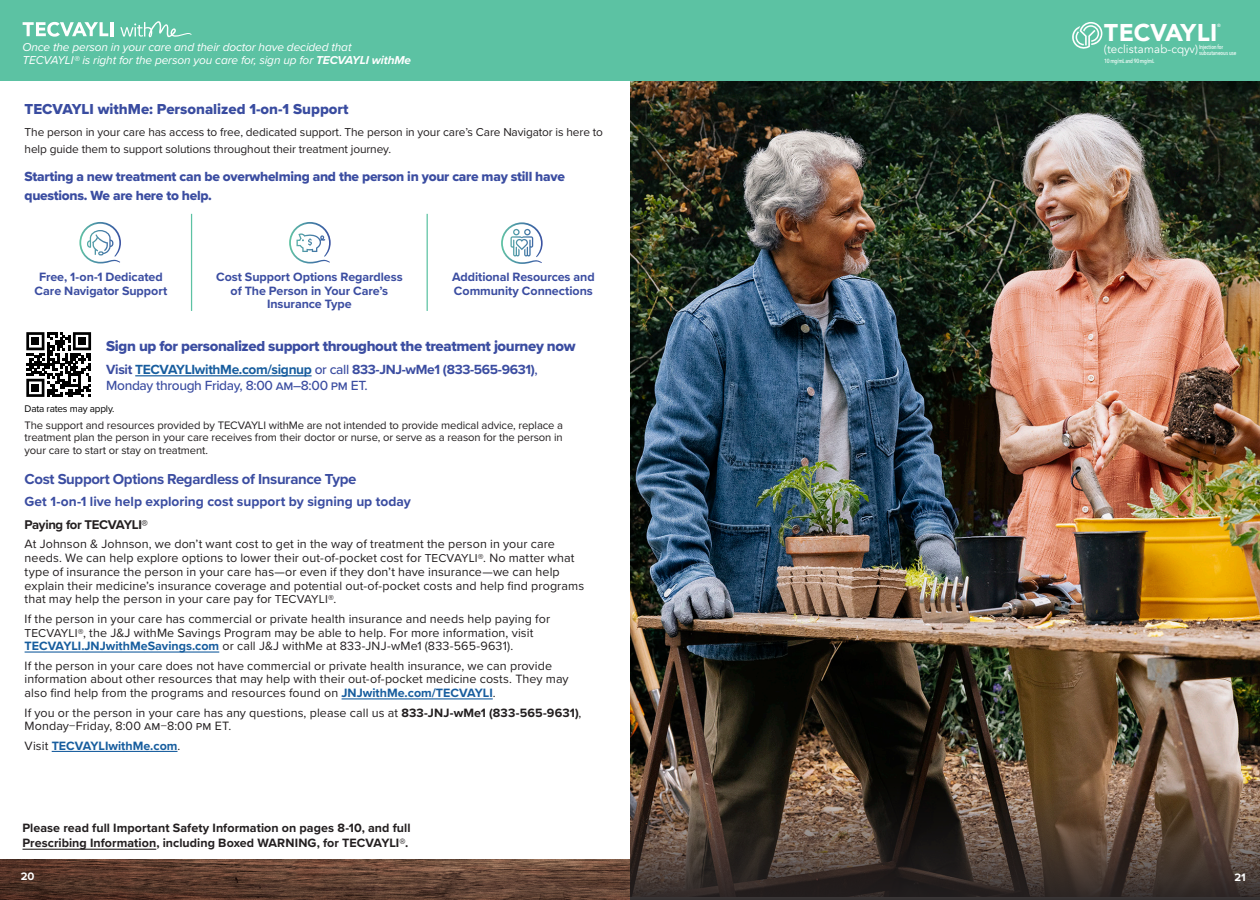
<style>
.page{position:relative;width:1260px;height:900px;background:#fff}
.page>*{position:absolute;margin:0;border:0;box-sizing:border-box;transform-origin:0 0}
.t1{font:900 24.25px "Avenir";letter-spacing:-.01em;color:#fff}
.t2{font:15px "Proxima Nova Extrabld";letter-spacing:-.025em;color:#3b4da1}
.t3{font:700 15px "Proxima Nova";letter-spacing:-.025em;color:#3b4da1}
.t4{font:15px "Proxima Nova Extrabld";color:#394ca0}
.t5{font:500 13.75px/16.2px "Proxima Nova";letter-spacing:-.025em;color:#3b4da1}
.t6{font:13.75px/18.8px "Proxima Nova Extrabld";letter-spacing:-.02em;color:#3b4da1}
.t7{font:700 13.75px "Proxima Nova";color:#3b4da1}
.t8{font:700 13.12px "Proxima Nova";letter-spacing:-.025em;color:#231f20}
.t9{font:12.5px/13.8px "Proxima Nova";letter-spacing:.005em;color:#231f20}
.t10{font:700 12.5px/13.8px "Proxima Nova";letter-spacing:-.005em;color:#3b4da1;text-align:center}
.t11{font:700 12.5px/15px "Proxima Nova";letter-spacing:.005em;color:#231f20}
.t12{font:700 12.5px "Proxima Nova";color:#175d9e}
.t13{font:11.88px/16.2px "Proxima Nova";letter-spacing:-.01em;color:#231f20}
.t14{font:italic 11.88px/13.8px "Proxima Nova";letter-spacing:-.01em;color:#fff}
.t15{font:11.62px "Avenir";letter-spacing:.01em;color:#fff}
.t16{font:11.25px/12.5px "Proxima Nova";letter-spacing:-.01em;color:#231f20}
.t17{font:700 11.25px "Proxima Nova";color:#fff}
.t18{font:10px "Proxima Nova";letter-spacing:-.02em;color:#000}
.t19{font:500 6px "Avenir Next Condensed";letter-spacing:-.04em;color:#fff}
.t20{font:500 6px "Avenir Next Condensed";letter-spacing:-.015em;color:#fff}
.t21{font:5.88px "Proxima Nova";letter-spacing:-.015em;color:#050504}
.t22{font:500 4.62px "Avenir";color:#fff}
.s1{font-weight:700}
.s2{font-weight:700;color:#175d9e}
.s3{font-size:11.88px}
.s4{font-weight:400;color:#231f20}
</style>
<div class="page">
<img style="left:630px;top:81px;width:630px;height:694px">
<svg style="left:630px;top:775px;width:630px;height:125px;background:#4f3f35"></svg>
<img style="left:0;top:860px;width:630px;height:40px">
<div style="left:0;top:0;width:1260px;height:81px;background:#5cc2a3"></div>
<hr style="left:22px;top:849px;width:134px;height:1px;background:#231f20">
<hr style="left:25px;top:651px;width:194px;height:2px;background:#175d9e">
<hr style="left:342px;top:698px;width:151px;height:1px;background:#175d9e">
<hr style="left:52px;top:751px;width:126px;height:1px;background:#175d9e">
<hr style="left:191px;top:214px;width:1px;height:97px;background:#5cc2a3">
<hr style="left:427px;top:214px;width:1px;height:97px;background:#5cc2a3">
<svg style="left:79px;top:222px;width:42px;height:42px"></svg>
<svg style="left:289px;top:222px;width:42px;height:42px"></svg>
<svg style="left:501px;top:222px;width:42px;height:42px"></svg>
<hr style="left:135px;top:375px;width:177px;height:1px;background:#175d9e">
<svg style="left:26px;top:332px;width:65px;height:65px"></svg>
<div style="left:32px;top:337px;width:7px;height:8px;background:#000"></div>
<div style="left:78px;top:337px;width:8px;height:8px;background:#000"></div>
<div style="left:32px;top:384px;width:7px;height:8px;background:#000"></div>
<svg style="left:120px;top:21px;width:72px;height:16px"></svg>
<svg style="left:23px;top:22px;width:85px;height:15px"></svg>
<hr style="left:110px;top:22px;width:3px;height:14px;background:#fff">
<svg style="left:1072px;top:22px;width:30px;height:27px"></svg>
<p class="t14" style="left:22px;top:39px;width:390px">Once the person in your care and their doctor have decided that<br>TECVAYLI® is right for the person you care for, sign up for <span class="s1">TECVAYLI withMe</span></p>
<p class="t4" style="left:25px;top:98px;width:325px">TECVAYLI withMe: Personalized 1-on-1 Support</p>
<p class="t13" style="left:25px;top:124px;width:580px">The person in your care has access to free, dedicated support. The person in your care’s Care Navigator is here to help guide them to support solutions throughout their treatment journey.</p>
<p class="t6" style="left:25px;top:167px;width:542px">Starting a new treatment can be overwhelming and the person in your care may still have questions. We are here to help.</p>
<p class="t21" style="left:66px;top:127px;width:147px">Practical &amp; emotional supportPractical &amp; emotional support</p>
<p class="t21" style="left:234px;top:127px;width:18px">Phone</p>
<p class="t21" style="left:301px;top:127px;width:27px">Questions</p>
<p class="t21" style="left:366px;top:127px;width:38px">One-stop shop</p>
<p class="t21" style="left:22px;top:127px;width:15px">Email</p>
<p class="t21" style="left:162px;top:127px;width:18px">Phone</p>
<p class="t21" style="left:228px;top:127px;width:27px">Questions</p>
<p class="t21" style="left:293px;top:127px;width:38px">One-stop shop</p>
<p class="t21" style="left:94px;top:127px;width:15px">Email</p>
<p class="t10" style="left:35px;top:269px;width:134px">Free, 1-on-1 Dedicated<br>Care Navigator Support</p>
<p class="t10" style="left:216px;top:269px;width:188px">Cost Support Options Regardless of The Person in Your Care’s<br>Insurance Type</p>
<p class="t10" style="left:452px;top:269px;width:144px;text-align:left">Additional Resources and<br>Community Connections</p>
<p class="t2" style="left:106px;top:335px;width:471px">Sign up for personalized support throughout the treatment journey now</p>
<p class="t5" style="left:106px;top:361px;width:433px"><span class="s1">Visit</span> <span class="s2">TECVAYLIwithMe.com/signup</span> or call <span class="s1">833-JNJ-wMe1 (833-565-9631)</span>,<br>Monday through Friday, 8:00 am–8:00 pm ET.</p>
<p class="t18" style="left:25px;top:401px;width:91px">Data rates may apply.</p>
<p class="t16" style="left:25px;top:418px;width:540px">The support and resources provided by TECVAYLI withMe are not intended to provide medical advice, replace a</p>
<p class="t16" style="left:25px;top:431px;width:540px">treatment plan the person in your care receives from their doctor or nurse, or serve as a reason for the person in your care to start or stay on treatment.</p>
<p class="t3" style="left:25px;top:468px;width:333px">Cost Support Options Regardless of Insurance Type</p>
<p class="t7" style="left:25px;top:491px;width:388px">Get 1-on-1 live help exploring cost support by signing up today</p>
<p class="t8" style="left:25px;top:515px;width:125px">Paying for TECVAYLI®</p>
<p class="t9" style="left:25px;top:537px;width:561px">At Johnson &amp; Johnson, we don’t want cost to get in the way of treatment the person in your care needs. We can help explore options to lower their out-of-pocket cost for <span class="s3">TECVAYLI®</span>. No matter what type of insurance the person in your care has—or even if they don’t have insurance—we can help explain their medicine’s insurance coverage and potential out-of-pocket costs and help find programs that may help the person in your care pay for <span class="s3">TECVAYLI®</span>.</p>
<p class="t9" style="left:25px;top:611px;width:527px">If the person in your care has commercial or private health insurance and needs help paying for<br><span class="s3">TECVAYLI®</span>, the J&amp;J withMe Savings Program may be able to help. For more information, visit<br><span class="s2">TECVAYLI.JNJwithMeSavings.com</span> or call J&amp;J withMe at 833-JNJ-wMe1 (833-565-9631).</p>
<p class="t9" style="left:25px;top:658px;width:546px">If the person in your care does not have commercial or private health insurance, we can provide information about other resources that may help with their out-of-pocket medicine costs. They may also find help from the programs and resources found on <span class="s2">JNJwithMe.com/TECVAYLI</span>.</p>
<p class="t9" style="left:25px;top:705px;width:558px">If you or the person in your care has any questions, please call us at <span class="s1">833-JNJ-wMe1 (833-565-9631)</span>,<br>Monday−Friday, 8:00 am−8:00 pm ET.</p>
<p class="t12" style="left:25px;top:736px;width:157px"><span class="s4">Visit</span> TECVAYLIwithMe.com<span class="s4">.</span></p>
<p class="t11" style="left:22px;top:821px;width:390px">Please read full Important Safety Information on pages 8-10, and full<br>Prescribing Information, including Boxed WARNING, for TECVAYLI®.</p>
<p class="t1" style="left:1104px;top:11px;width:115px">TECVAYLI</p>
<p class="t22" style="left:1217px;top:21px;width:5px">®</p>
<p class="t15" style="left:1104px;top:42px;width:121px">(teclistamab-cqyv) <sup>Injection</sup> <sup>for</sup></p>
<p class="t20" style="left:1199px;top:49px;width:39px">subcutaneous use</p>
<p class="t19" style="left:1104px;top:57px;width:52px">10 mg/mL and 90 mg/mL</p>
<p class="t17" style="left:21px;top:868px;width:15px">20</p>
<p class="t17" style="left:1235px;top:869px;width:13px">21</p>
</div>
